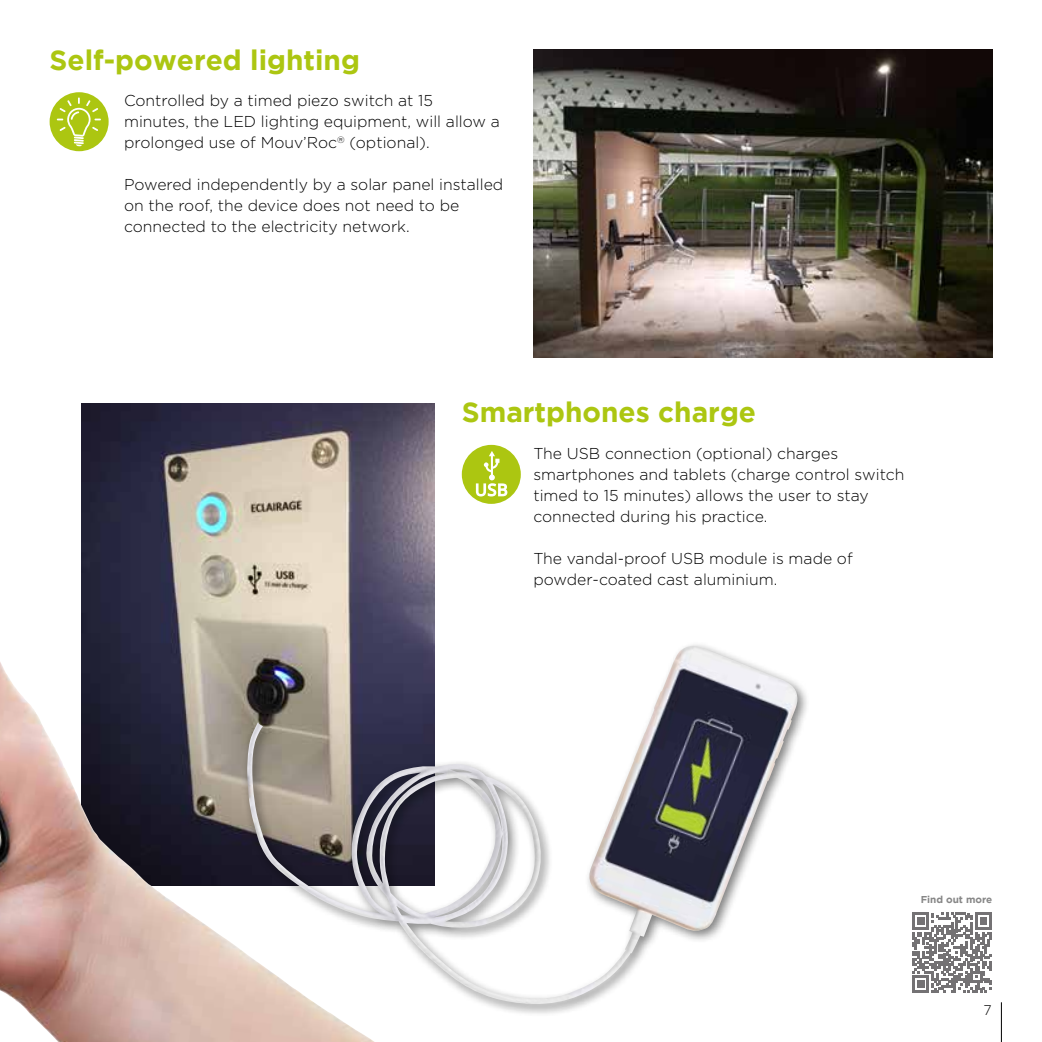
<style>
.page{position:relative;width:1042px;height:1042px;background:#fff}
.page>*{position:absolute;margin:0;border:0;box-sizing:border-box;transform-origin:0 0}
.t1{font:700 28px "Gotham";color:#acc611}
.t2{font:300 15.75px/21px "Gotham";color:#000}
.t3{font:300 14px "Gotham";color:#000}
.t4{font:700 9.97px "Gotham";color:#878787}
</style>
<div class="page">
<hr style="left:1001px;top:1002px;width:1px;height:40px;background:#000">
<img style="left:533px;top:50px;width:459px;height:307px">
<img style="left:82px;top:403px;width:352px;height:258px">
<svg style="left:50px;top:92px;width:59px;height:59px"></svg>
<svg style="left:462px;top:445px;width:59px;height:59px"></svg>
<div style="left:241px;top:640px;width:569px;height:377px;background:#000;opacity:.5"></div>
<img style="left:247px;top:646px;width:551px;height:359px">
<img style="left:0;top:661px;width:375px;height:381px">
<svg style="left:912px;top:913px;width:80px;height:79px"></svg>
<h1 class="t1" style="left:50px;top:44px;width:312px">Self-powered lighting</h1>
<p class="t2" style="left:124px;top:90px;width:377px">Controlled by a timed piezo switch at 15 minutes, the LED lighting equipment, will allow a prolonged use of Mouv’Roc<sup>®</sup> (optional).</p>
<p class="t2" style="left:124px;top:174px;width:381px">Powered independently by a solar panel installed on the roof, the device does not need to be connected to the electricity network.</p>
<h1 class="t1" style="left:462px;top:396px;width:296px">Smartphones charge</h1>
<p class="t2" style="left:533px;top:443px;width:372px">The USB connection (optional) charges smartphones and tablets (charge control switch timed to 15 minutes) allows the user to stay connected during his practice.</p>
<p class="t2" style="left:533px;top:548px;width:321px">The vandal-proof USB module is made of powder-coated cast aluminium.</p>
<p class="t4" style="left:920px;top:894px;width:73px">Find out more</p>
<p class="t3" style="left:983px;top:1002px;width:10px">7</p>
</div>
